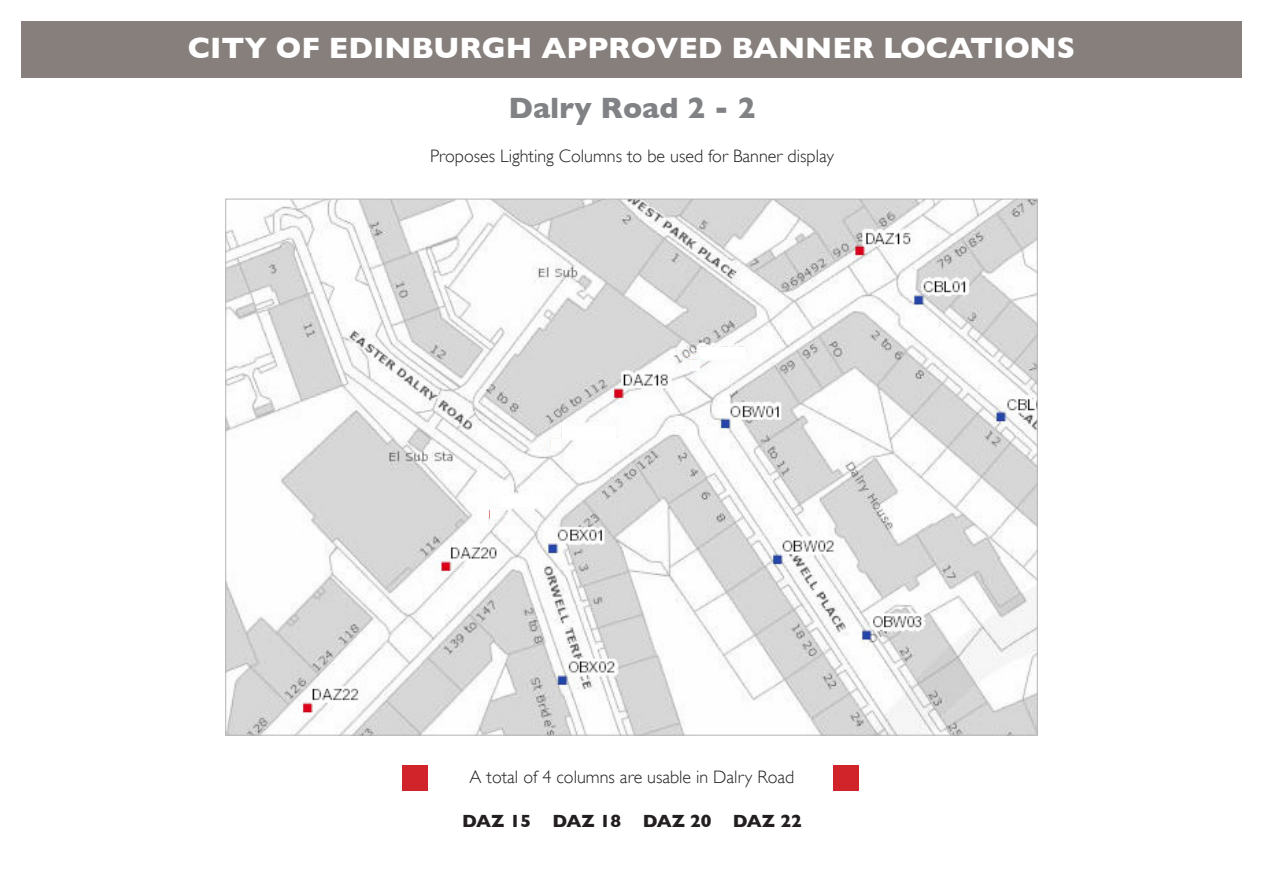
<style>
.page{position:relative;width:1263px;height:893px;background:#fff}
.page>*{position:absolute;margin:0;border:0;box-sizing:border-box;transform-origin:0 0}
.t1{font:700 30px "Gill Sans";color:#fff}
.t2{font:700 30px "Gill Sans";color:#808285}
.t3{font:300 18px "Gill Sans";color:#231f20}
.t4{font:700 18px "Gill Sans";color:#231f20}
</style>
<div class="page">
<div style="left:21px;top:22px;width:1221px;height:56px;background:#867f7c"></div>
<img style="left:227px;top:201px;width:809px;height:533px">
<div style="left:834px;top:765px;width:25px;height:25px;background:#d1232a"></div>
<div style="left:402px;top:765px;width:26px;height:25px;background:#d1232a"></div>
<div style="left:689px;top:360px;width:11px;height:11px;background:#fdfdfd"></div>
<div style="left:700px;top:347px;width:45px;height:12px;background:#fff"></div>
<div style="left:551px;top:439px;width:10px;height:11px;background:#fdfdfd"></div>
<div style="left:562px;top:427px;width:54px;height:11px;background:#fff"></div>
<div style="left:490px;top:509px;width:10px;height:10px;background:#fdfdfd"></div>
<div style="left:501px;top:495px;width:44px;height:11px;background:#fff"></div>
<h1 class="t1" style="left:188px;top:30px;width:889px">CITY OF EDINBURGH APPROVED BANNER LOCATIONS</h1>
<p class="t2" style="left:508px;top:90px;width:249px">Dalry Road 2 - 2</p>
<p class="t3" style="left:430px;top:145px;width:405px">Proposes Lighting Columns to be used for Banner display</p>
<p class="t3" style="left:470px;top:766px;width:326px">A total of 4 columns are usable in Dalry Road</p>
<p class="t4" style="left:462px;top:811px;width:341px">DAZ 15 DAZ 18 DAZ 20 DAZ 22</p>
</div>
